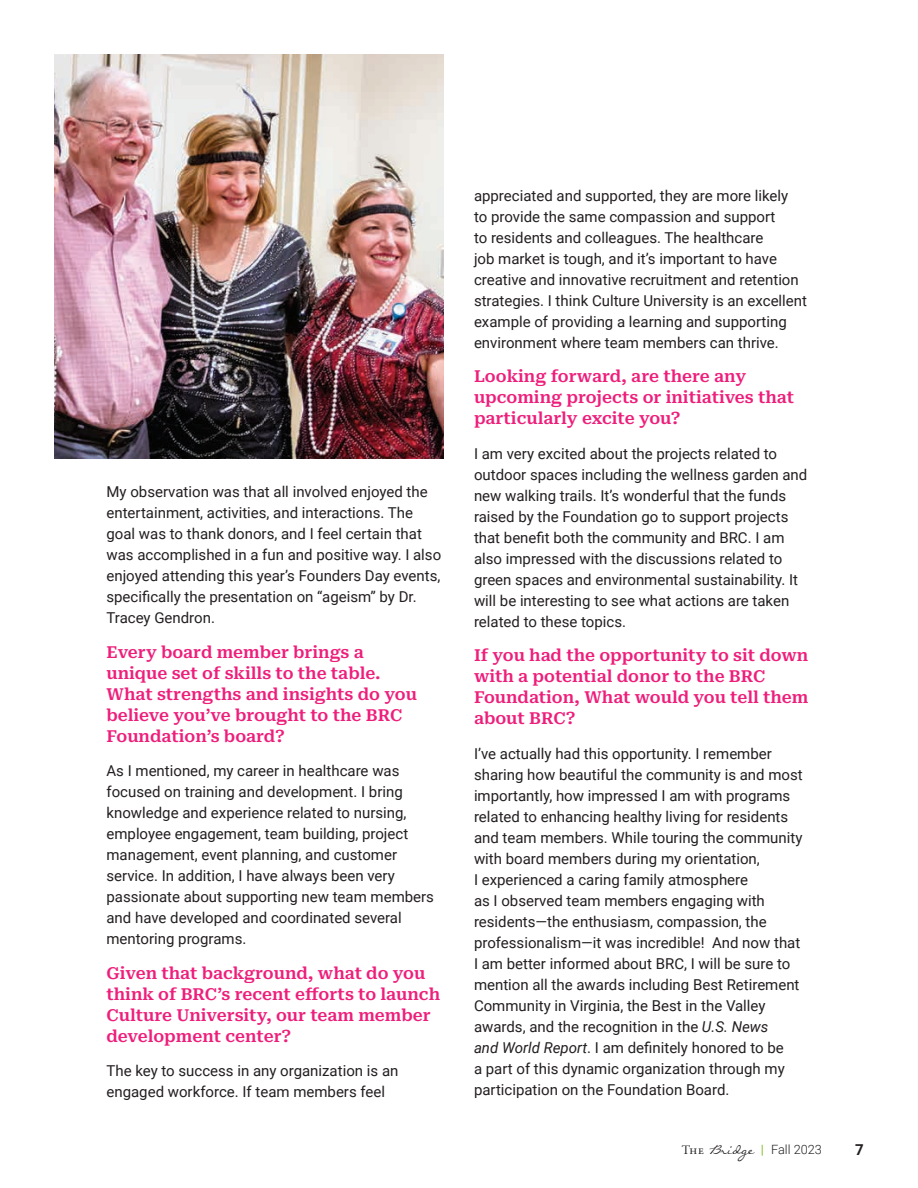
<style>
.page{position:relative;width:918px;height:1188px;background:#fff}
.page>*{position:absolute;margin:0;border:0;box-sizing:border-box;transform-origin:0 0}
.t1{font:600 16.5px/21px "Roboto Serif";color:#ee1e7b}
.t2{font:15px/21px "Roboto";color:#231f20}
.t3{font:700 15px "Roboto";color:#231f20}
.t4{font:300 12.75px "Roboto";color:#231f20}
.s1{font-style:italic}
.s2{font-family:"Adobe Garamond Pro";font-weight:400}
.s3{font-family:"Callie Hand";font-weight:400;font-size:18px}
.s4{font-weight:500;color:#8bc63e}
</style>
<div class="page">
<img style="left:54px;top:54px;width:390px;height:405px">
<p class="t2" style="left:107px;top:481px;width:336px">My observation was that all involved enjoyed the entertainment, activities, and interactions. The goal was to thank donors, and I feel certain that was accomplished in a fun and positive way. I also enjoyed attending this year’s Founders Day events, specifically the presentation on “ageism” by Dr.<br>Tracey Gendron.</p>
<p class="t1" style="left:106px;top:640px;width:312px">Every board member brings a unique set of skills to the table.<br>What strengths and insights do you believe you’ve brought to the BRC<br>Foundation’s board?</p>
<p class="t2" style="left:106px;top:760px;width:329px">As I mentioned, my career in healthcare was focused on training and development. I bring knowledge and experience related to nursing, employee engagement, team building, project management, event planning, and customer service. In addition, I have always been very passionate about supporting new team members and have developed and coordinated several mentoring programs.</p>
<p class="t1" style="left:106px;top:961px;width:335px">Given that background, what do you think of BRC’s recent efforts to launch<br>Culture University, our team member development center?</p>
<p class="t2" style="left:106px;top:1060px;width:293px">The key to success in any organization is an engaged workforce. If team members feel</p>
<p class="t2" style="left:474px;top:184px;width:335px">appreciated and supported, they are more likely<br>to provide the same compassion and support<br>to residents and colleagues. The healthcare<br>job market is tough, and it’s important to have creative and innovative recruitment and retention strategies. I think Culture University is an excellent example of providing a learning and supporting environment where team members can thrive.</p>
<p class="t1" style="left:474px;top:365px;width:322px">Looking forward, are there any upcoming projects or initiatives that particularly excite you?</p>
<p class="t2" style="left:474px;top:442px;width:335px">I am very excited about the projects related to outdoor spaces including the wellness garden and new walking trails. It’s wonderful that the funds raised by the Foundation go to support projects that benefit both the community and BRC. I am also impressed with the discussions related to green spaces and environmental sustainability. It will be interesting to see what actions are taken related to these topics.</p>
<p class="t1" style="left:474px;top:644px;width:336px">If you had the opportunity to sit down with a potential donor to the BRC<br>Foundation, What would you tell them about BRC?</p>
<p class="t2" style="left:474px;top:742px;width:330px">I’ve actually had this opportunity. I remember sharing how beautiful the community is and most importantly, how impressed I am with programs related to enhancing healthy living for residents and team members. While touring the community with board members during my orientation,<br>I experienced a caring family atmosphere<br>as I observed team members engaging with residents—the enthusiasm, compassion, the professionalism—it was incredible! And now that I am better informed about BRC, I will be sure to mention all the awards including Best Retirement Community in Virginia, the Best in the Valley awards, and the recognition in the <span class="s1">U.S. News<br>and World Report</span>. I am definitely honored to be<br>a part of this dynamic organization through my participation on the Foundation Board.</p>
<p class="t4" style="left:682px;top:1140px;width:141px"><span class="s2">The</span> <span class="s3">Bridge</span> <span class="s4">|</span> Fall 2023</p>
<p class="t3" style="left:855px;top:1139px;width:10px">7</p>
</div>
